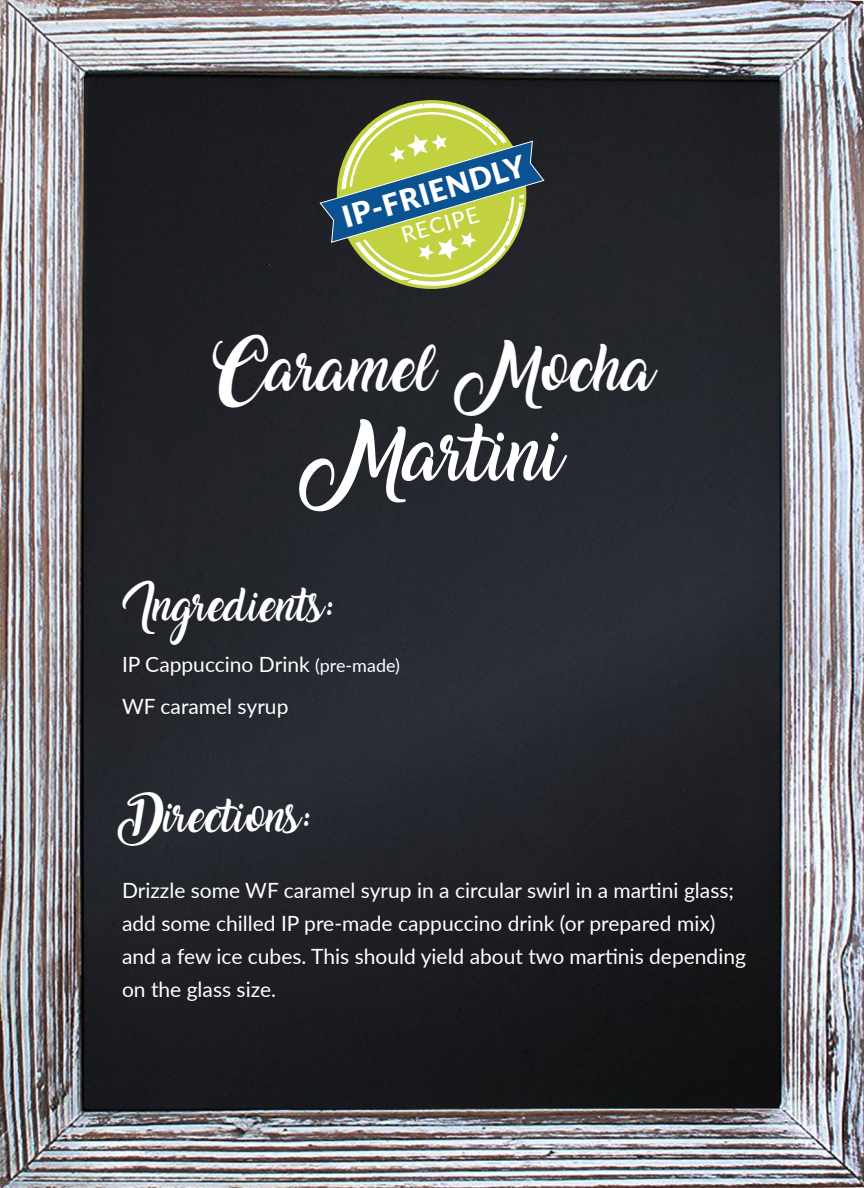
<style>
.page{position:relative;width:864px;height:1188px;background:#fff}
.page>*{position:absolute;margin:0;border:0;box-sizing:border-box;transform-origin:0 0}
.t1{font:51px "Amarillo";color:#fff}
.t2{font:42px "Amarillo";color:#fff}
.t3{font:29.7px "Amarillo";color:#fff}
.t4{font:900 29.7px "Lato";color:#fff}
.t5{font:500 22.2px "Lato";color:#fff}
.t6{font:21px/33px "Lato";color:#fff}
.s1{font-size:18px}
</style>
<div class="page">
<img style="left:0;top:0;width:864px;height:1188px">
<svg style="left:319px;top:104px;width:226px;height:181px;background:#73875b"></svg>
<p class="t4" style="left:337px;top:196px;width:190px;rotate:-16deg">IP-FRIENDLY</p>
<p class="t5" style="left:397px;top:220px;width:81px;rotate:-16deg">RECIPE</p>
<p class="t2" style="left:210px;top:352px;width:446px">Caramel Mocha</p>
<p class="t1" style="left:302px;top:434px;width:262px">Martini</p>
<p class="t3" style="left:122px;top:593px;width:213px">Ingredients:</p>
<p class="t6" style="left:122px;top:647px;width:279px">IP Cappuccino Drink <span class="s1">(pre-made)</span></p>
<p class="t6" style="left:122px;top:689px;width:168px">WF caramel syrup</p>
<p class="t3" style="left:122px;top:804px;width:190px">Directions:</p>
<p class="t6" style="left:122px;top:873px;width:625px">Drizzle some WF caramel syrup in a circular swirl in a martini glass; add some chilled IP pre-made cappuccino drink (or prepared mix) and a few ice cubes. This should yield about two martinis depending on the glass size.</p>
</div>
